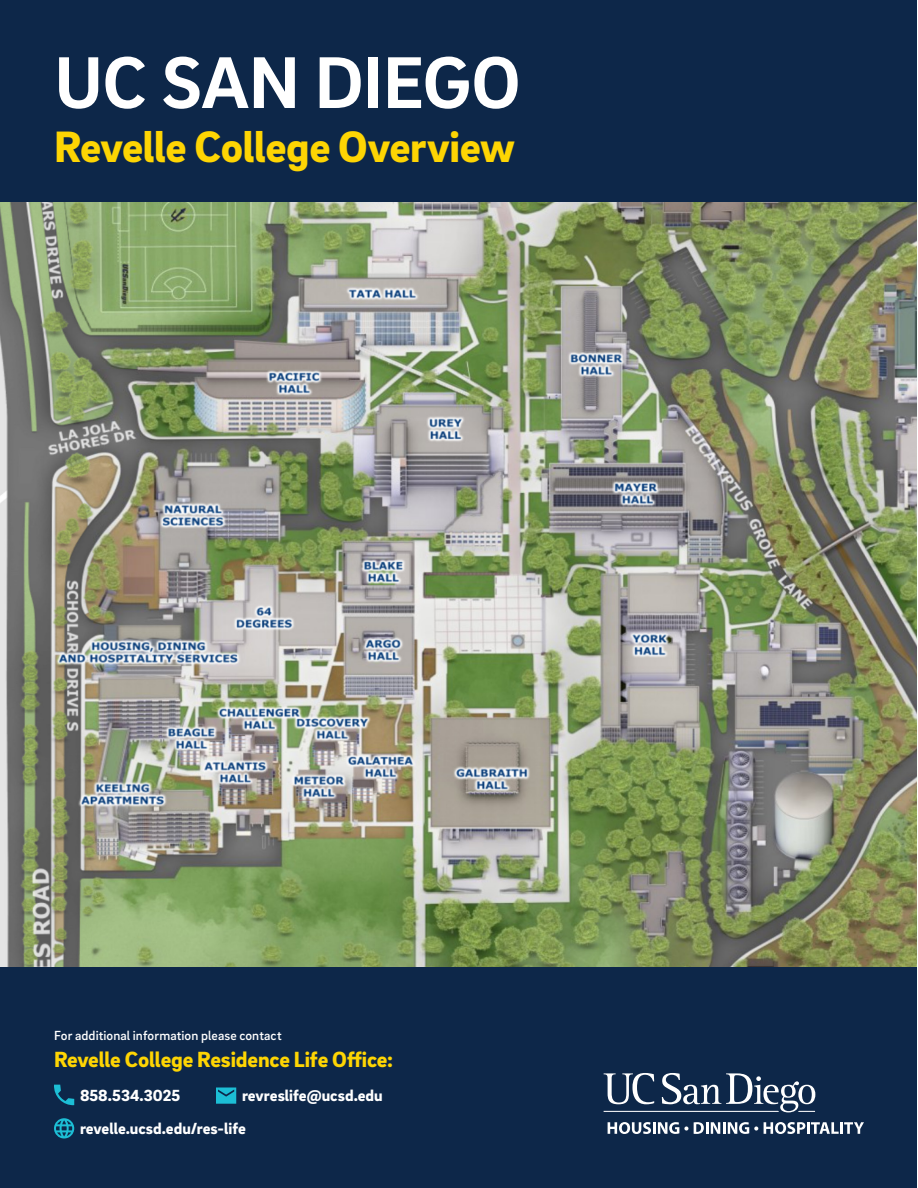
<style>
.page{position:relative;width:918px;height:1188px;background:#fff}
.page>*{position:absolute;margin:0;border:0;box-sizing:border-box;transform-origin:0 0}
.t1{font:700 75px "Brix Sans";letter-spacing:-.005em;color:#fff}
.t2{font:900 45px "Brix Sans";letter-spacing:-.015em;color:#fed503}
.t3{font:900 22.5px "Brix Sans";letter-spacing:-.005em;color:#fed503}
.t4{font:900 16.5px "Brix Sans";color:#fff}
.t5{font:500 13.5px "Brix Sans";letter-spacing:.005em;color:#fff}
</style>
<div class="page">
<div style="left:0;top:0;width:917px;height:1188px;background:#0d2749"></div>
<img style="left:0;top:202px;width:917px;height:764px">
<svg style="left:54px;top:1085px;width:20px;height:21px"></svg>
<svg style="left:216px;top:1088px;width:20px;height:16px"></svg>
<svg style="left:54px;top:1118px;width:20px;height:21px"></svg>
<svg style="left:604px;top:1073px;width:211px;height:39px"></svg>
<svg style="left:608px;top:1122px;width:80px;height:12px"></svg>
<svg style="left:694px;top:1122px;width:64px;height:12px"></svg>
<svg style="left:764px;top:1122px;width:100px;height:12px"></svg>
<p class="t1" style="left:55px;top:34px;width:468px">UC SAN DIEGO</p>
<p class="t2" style="left:54px;top:117px;width:462px">Revelle College Overview</p>
<p class="t5" style="left:54px;top:1027px;width:229px">For additional information please contact</p>
<p class="t3" style="left:54px;top:1045px;width:341px">Revelle College Residence Life Office:</p>
<p class="t4" style="left:80px;top:1084px;width:102px">858.534.3025</p>
<p class="t4" style="left:242px;top:1084px;width:142px">revreslife@ucsd.edu</p>
<p class="t4" style="left:80px;top:1118px;width:167px">revelle.ucsd.edu/res-life</p>
</div>
